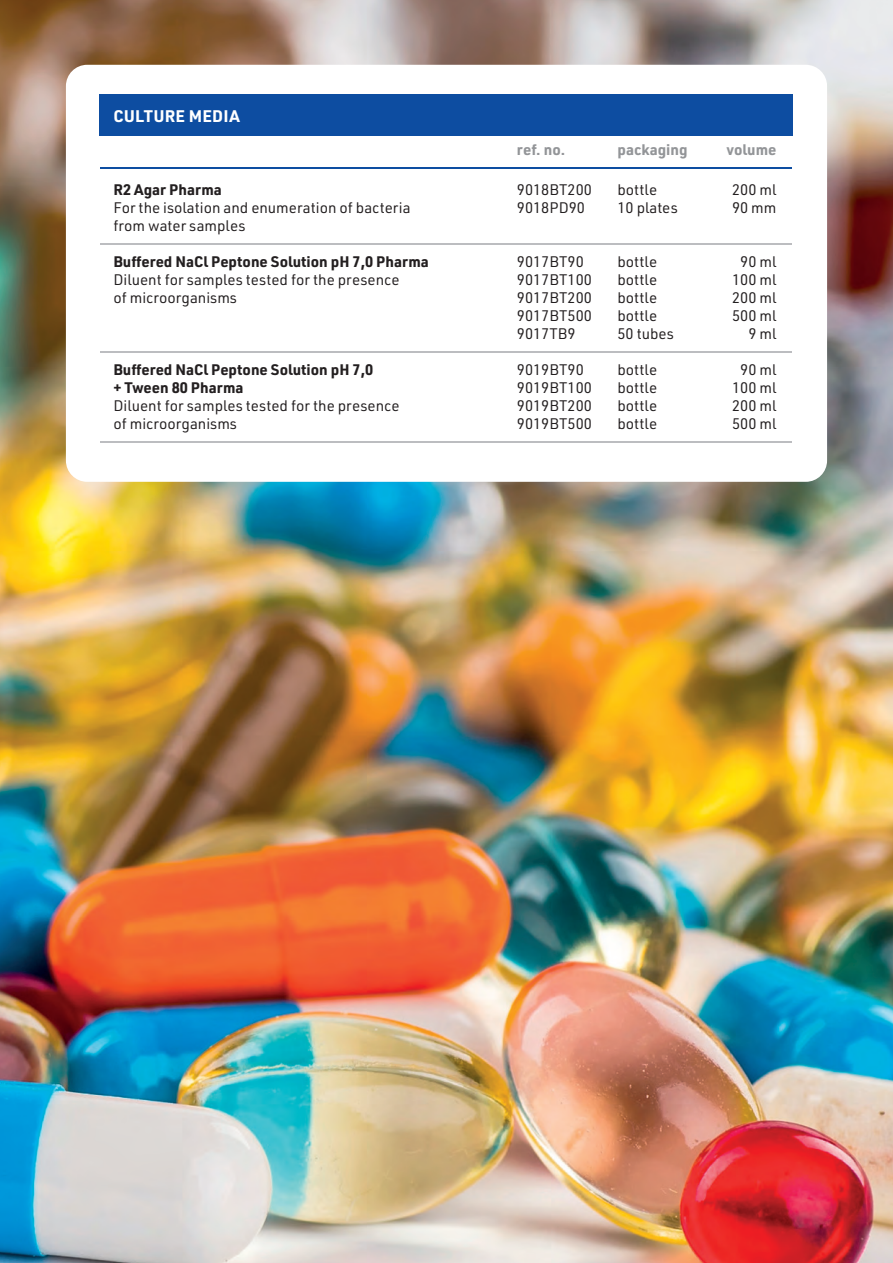
<style>
.page{position:relative;width:893px;height:1263px;background:#fff}
.page>*{position:absolute;margin:0;border:0;box-sizing:border-box;transform-origin:0 0}
.t1{font:700 16.5px "URWDIN";letter-spacing:.01em;color:#fff}
.t2{font:15px "URWDIN";color:#231f20}
.t3{font:700 15px "URWDIN";color:#231f20}
.t4{font:700 15px "URWDIN";color:#939598}
</style>
<div class="page">
<img style="left:0;top:0;width:893px;height:1263px">
<div style="left:66px;top:65px;width:761px;height:417px;background:#fff;border-radius:21px"></div>
<hr style="left:100px;top:243px;width:691px;height:1px;background:#bcbdc0">
<hr style="left:100px;top:351px;width:691px;height:1px;background:#bcbdc0">
<hr style="left:100px;top:441px;width:691px;height:1px;background:#bcbdc0">
<div style="left:100px;top:94px;width:693px;height:41px;background:#0d4da1"></div>
<hr style="left:100px;top:167px;width:691px;height:2px;background:#0d4da1">
<p class="t1" style="left:113px;top:105px;width:128px">CULTURE MEDIA</p>
<p class="t4" style="left:517px;top:140px;width:50px">ref. no.</p>
<p class="t4" style="left:617px;top:140px;width:72px">packaging</p>
<p class="t4" style="left:727px;top:140px;width:51px">volume</p>
<p class="t3" style="left:113px;top:179px;width:110px">R2 Agar Pharma</p>
<p class="t2" style="left:517px;top:180px;width:76px">9018BT200</p>
<p class="t2" style="left:617px;top:180px;width:41px">bottle</p>
<p class="t2" style="left:732px;top:180px;width:46px">200 ml</p>
<p class="t2" style="left:113px;top:198px;width:299px">For the isolation and enumeration of bacteria</p>
<p class="t2" style="left:517px;top:198px;width:70px">9018PD90</p>
<p class="t2" style="left:617px;top:198px;width:62px">10 plates</p>
<p class="t2" style="left:732px;top:198px;width:46px">90 mm</p>
<p class="t2" style="left:113px;top:216px;width:134px">from water samples</p>
<p class="t3" style="left:113px;top:251px;width:317px">Buffered NaCl Peptone Solution pH 7,0 Pharma</p>
<p class="t2" style="left:517px;top:252px;width:68px">9017BT90</p>
<p class="t2" style="left:617px;top:252px;width:41px">bottle</p>
<p class="t2" style="left:740px;top:252px;width:38px">90 ml</p>
<p class="t2" style="left:113px;top:270px;width:288px">Diluent for samples tested for the presence</p>
<p class="t2" style="left:517px;top:270px;width:76px">9017BT100</p>
<p class="t2" style="left:617px;top:270px;width:41px">bottle</p>
<p class="t2" style="left:732px;top:270px;width:46px">100 ml</p>
<p class="t2" style="left:113px;top:288px;width:125px">of microorganisms</p>
<p class="t2" style="left:517px;top:288px;width:76px">9017BT200</p>
<p class="t2" style="left:617px;top:288px;width:41px">bottle</p>
<p class="t2" style="left:732px;top:288px;width:46px">200 ml</p>
<p class="t2" style="left:517px;top:306px;width:76px">9017BT500</p>
<p class="t2" style="left:617px;top:306px;width:41px">bottle</p>
<p class="t2" style="left:732px;top:306px;width:46px">500 ml</p>
<p class="t2" style="left:517px;top:324px;width:60px">9017TB9</p>
<p class="t2" style="left:617px;top:324px;width:58px">50 tubes</p>
<p class="t2" style="left:748px;top:324px;width:30px">9 ml</p>
<p class="t3" style="left:113px;top:359px;width:261px">Buffered NaCl Peptone Solution pH 7,0</p>
<p class="t2" style="left:517px;top:360px;width:68px">9019BT90</p>
<p class="t2" style="left:617px;top:360px;width:41px">bottle</p>
<p class="t2" style="left:740px;top:360px;width:38px">90 ml</p>
<p class="t3" style="left:113px;top:377px;width:132px">+ Tween 80 Pharma</p>
<p class="t2" style="left:517px;top:378px;width:76px">9019BT100</p>
<p class="t2" style="left:617px;top:378px;width:41px">bottle</p>
<p class="t2" style="left:732px;top:378px;width:46px">100 ml</p>
<p class="t2" style="left:113px;top:396px;width:288px">Diluent for samples tested for the presence</p>
<p class="t2" style="left:517px;top:396px;width:76px">9019BT200</p>
<p class="t2" style="left:617px;top:396px;width:41px">bottle</p>
<p class="t2" style="left:732px;top:396px;width:46px">200 ml</p>
<p class="t2" style="left:113px;top:414px;width:125px">of microorganisms</p>
<p class="t2" style="left:517px;top:414px;width:76px">9019BT500</p>
<p class="t2" style="left:617px;top:414px;width:41px">bottle</p>
<p class="t2" style="left:732px;top:414px;width:46px">500 ml</p>
</div>
